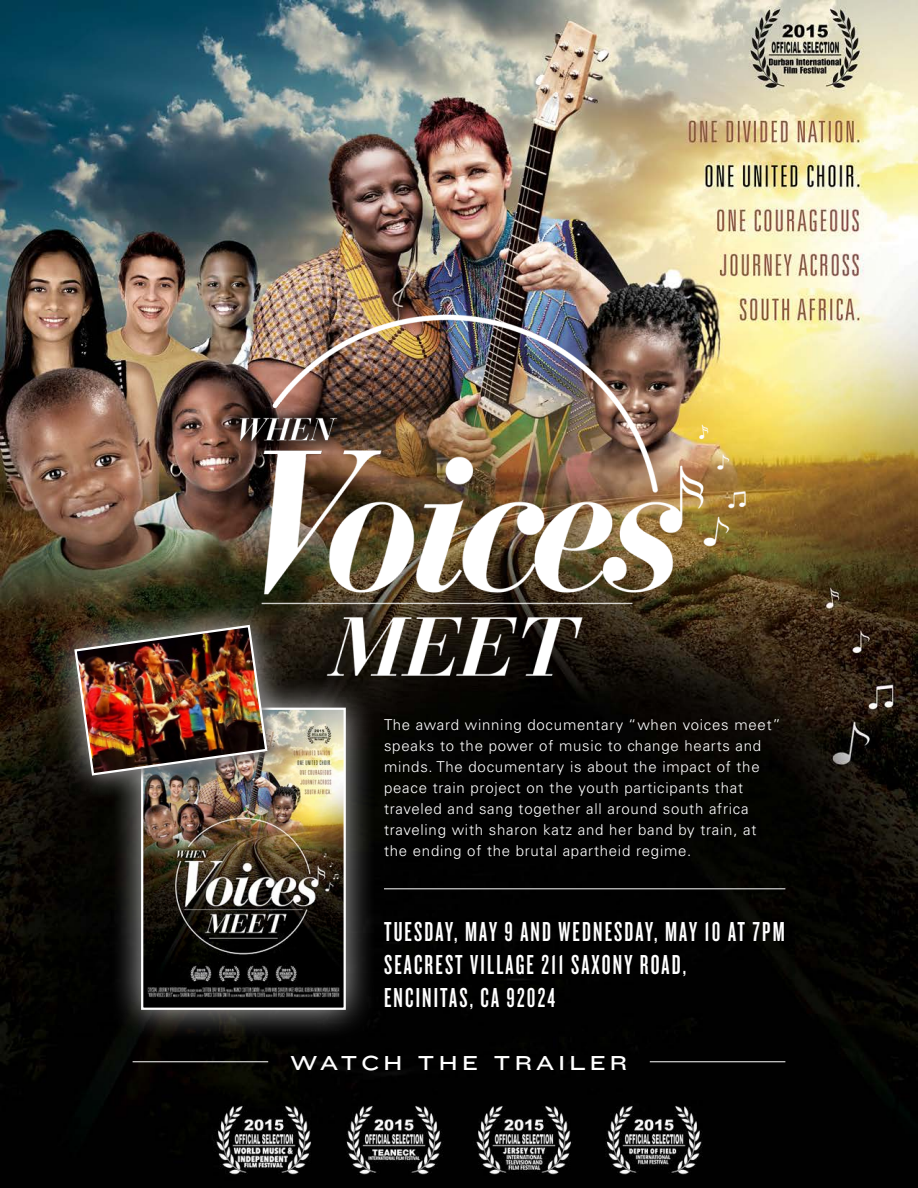
<style>
.page{position:relative;width:918px;height:1188px;background:#fff}
.page>*{position:absolute;margin:0;border:0;box-sizing:border-box;transform-origin:0 0}
.t1{font:28.5px/33px "Knockout 47 Bantamweight";letter-spacing:.075em;color:#fff}
.t2{font:21px "Knockout 34 Junior Sumo";letter-spacing:.2em;color:#fff}
.t3{font:300 15px/21px "Univers";letter-spacing:.05em;color:#fff}
</style>
<div class="page">
<img style="left:0;top:0;width:918px;height:1188px">
<img style="left:230px;top:308px;width:527px;height:376px">
<hr style="left:384px;top:888px;width:401px;height:1px;background:#fff">
<div style="left:110px;top:677px;width:267px;height:364px;background:#fff;opacity:.75"></div>
<img style="left:144px;top:711px;width:199px;height:296px">
<div style="left:141px;top:708px;width:205px;height:302px;border:2px solid #fff"></div>
<img style="left:40px;top:590px;width:262px;height:220px">
<img style="left:73px;top:624px;width:196px;height:153px">
<hr style="left:650px;top:1061px;width:135px;height:1px;background:#fff">
<hr style="left:133px;top:1061px;width:135px;height:1px;background:#fff">
<p class="t3" style="left:384px;top:714px;width:398px">The award winning documentary “when voices meet” speaks to the power of music to change hearts and minds. The documentary is about the impact of the peace train project on the youth participants that traveled and sang together all around south africa traveling with sharon katz and her band by train, at the ending of the brutal apartheid regime.</p>
<p class="t1" style="left:384px;top:914px;width:402px">TUESDAY, MAY 9 AND WEDNESDAY, MAY 10 AT 7PM</p>
<p class="t1" style="left:384px;top:947px;width:304px">SEACREST VILLAGE 211 SAXONY ROAD,<br>ENCINITAS, CA 92024</p>
<p class="t2" style="left:291px;top:1048px;width:338px">WATCH THE TRAILER</p>
</div>
